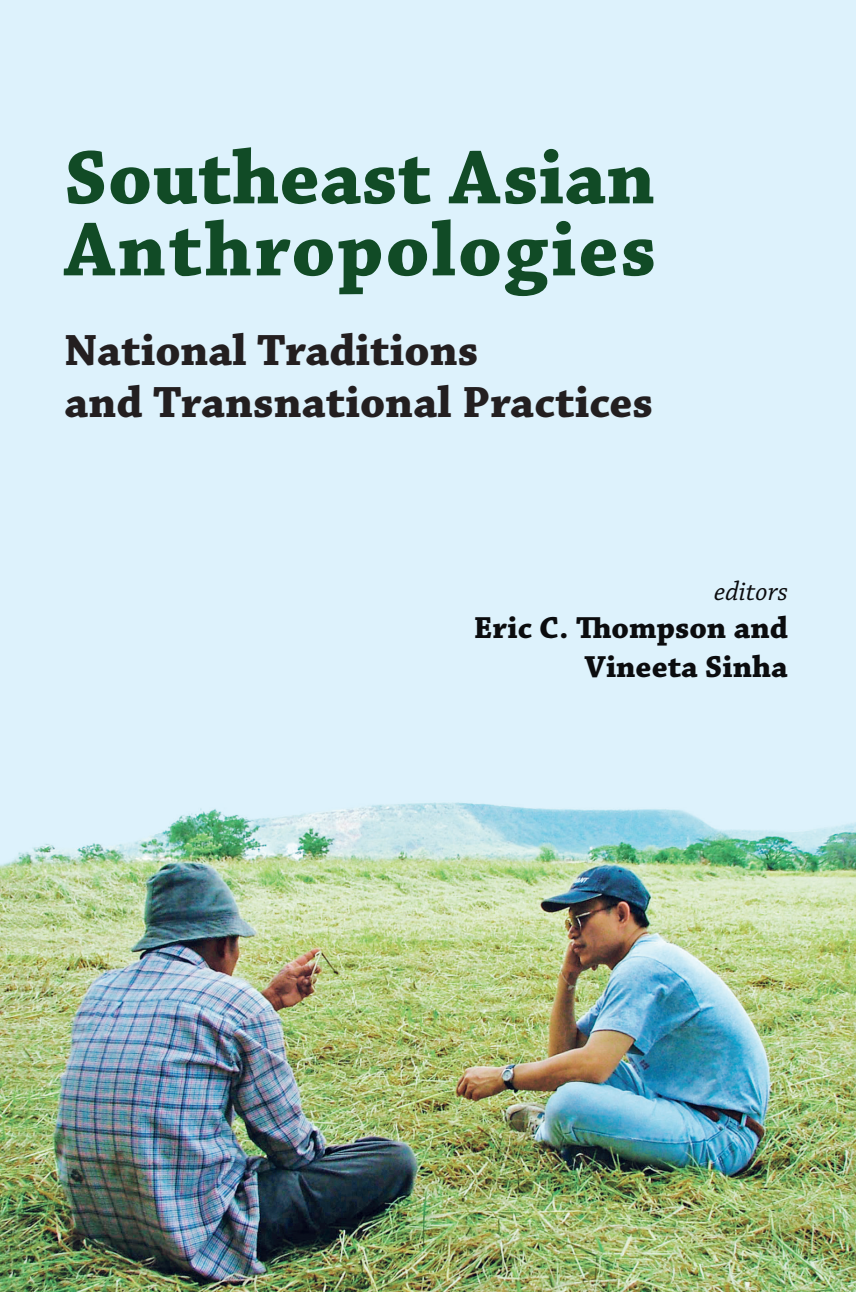
<style>
.page{position:relative;width:856px;height:1292px;background:#fff}
.page>*{position:absolute;margin:0;border:0;box-sizing:border-box;transform-origin:0 0}
.t1{font:700 80px/72px "Chaparral Pro";letter-spacing:.025em;color:#114b26}
.t2{font:700 46px/52px "Chaparral Pro";color:#231f20}
.t3{font:700 32px/38.4px "Chaparral Pro";color:#0b0c0e;text-align:right}
.t4{font:italic 28px "Chaparral Pro";color:#0b0c0e}
</style>
<div class="page">
<img style="left:0;top:0;width:855px;height:1292px">
<p class="t1" style="left:64px;top:145px;width:593px">Southeast Asian<br>Anthropologies</p>
<p class="t2" style="left:65px;top:326px;width:589px">National Traditions<br>and Transnational Practices</p>
<p class="t4" style="left:713px;top:575px;width:75px">editors</p>
<p class="t3" style="left:473px;top:610px;width:315px">Eric C. Thompson and<br>Vineeta Sinha</p>
</div>
